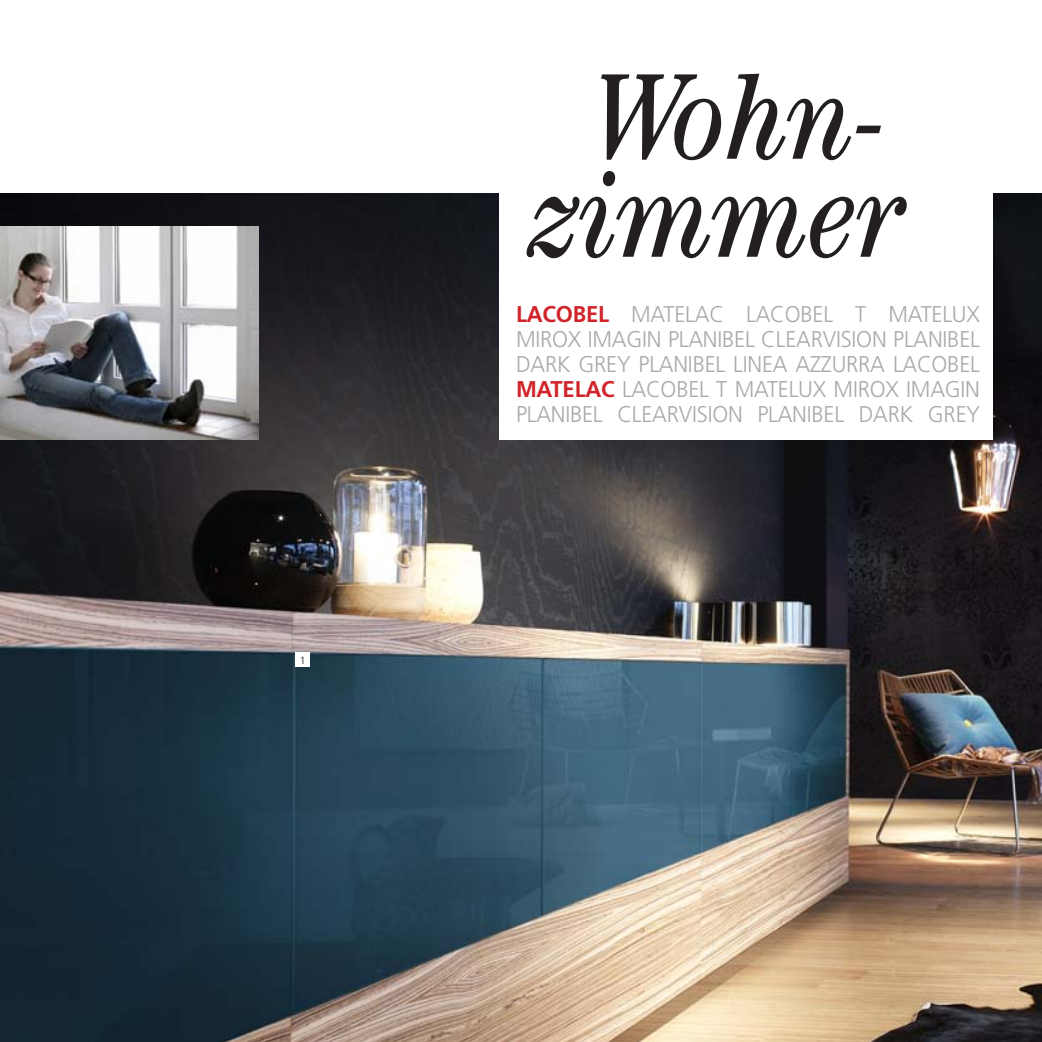
<style>
.page{position:relative;width:1042px;height:1042px;background:#fff}
.page>*{position:absolute;margin:0;border:0;box-sizing:border-box;transform-origin:0 0}
.t1{font:italic condensed 122.5px/98px "Century Std";color:#231f20;text-align:center}
.t2{font:300 22.75px/24.8px "Frutiger LT Std";letter-spacing:-.01em;color:#a8a9ad;text-align:justify}
.t3{font:300 10.5px "Frutiger LT Std";color:#231f20}
.s1{font-weight:700;color:#d1232a}
</style>
<div class="page">
<img style="left:0;top:193px;width:1042px;height:849px">
<div style="left:295px;top:652px;width:15px;height:15px;background:#fff"></div>
<div style="left:499px;top:186px;width:493px;height:253px;background:#fff"></div>
<img style="left:0;top:227px;width:258px;height:212px">
<p class="t3" style="left:300px;top:654px;width:7px">1</p>
<h1 class="t1" style="left:535px;top:67px;width:376px">Wohn&shy;zimmer</h1>
<p class="t2" style="left:516px;top:302px;width:465px"><span class="s1">LACOBEL</span> MATELAC LACOBEL T MATELUX M IROX IMAGIN PLANIBEL C LEARVISION PLANIBEL DARK GREY PLANIBEL LINEA AZZURRA LACOBEL <span class="s1">MATELAC</span> LACOBEL T MATELUX M IROX IMAGIN PLANIBEL C LEARVISION PLANIBEL DARK GREY</p>
</div>
